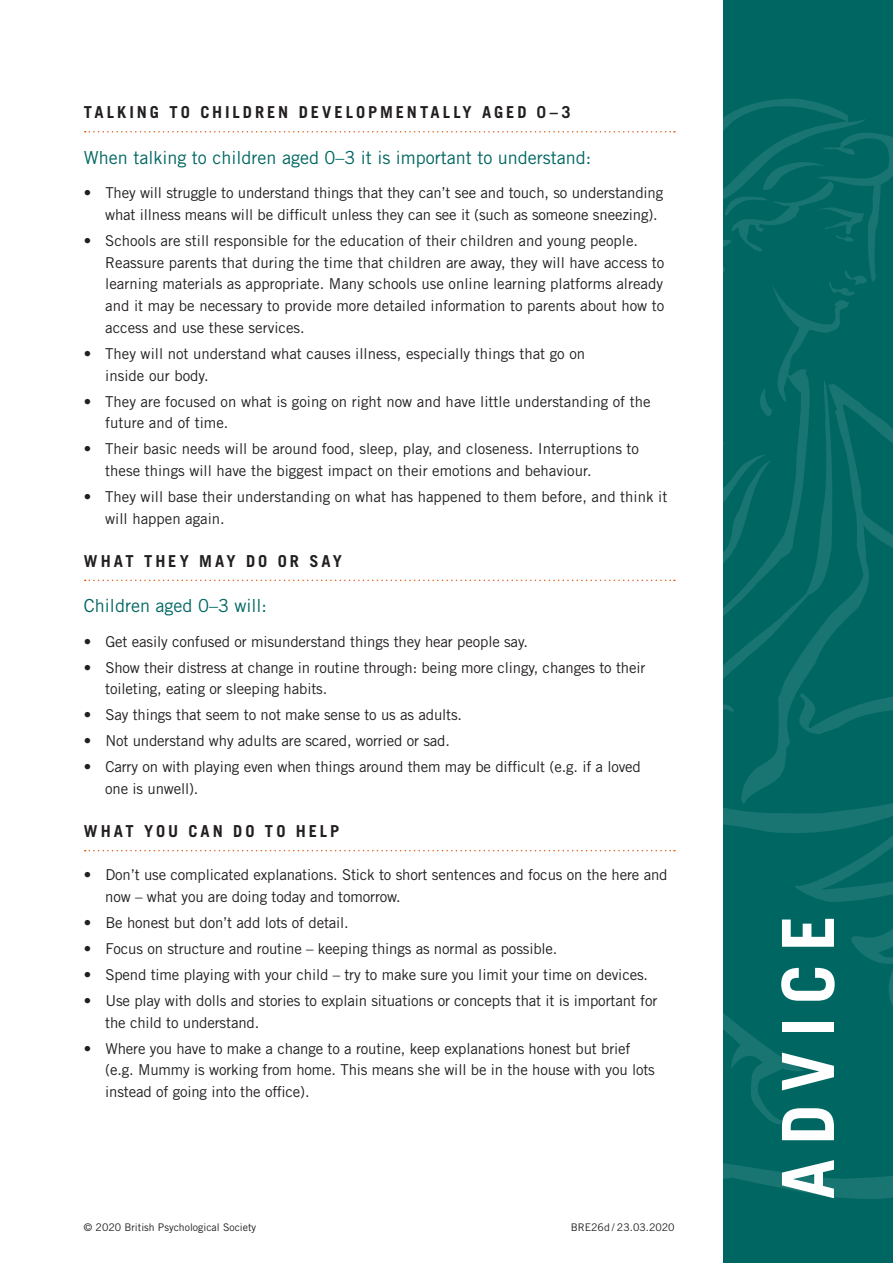
<style>
.page{position:relative;width:893px;height:1263px;background:#006662}
.page>*{position:absolute;margin:0;border:0;box-sizing:border-box;transform-origin:0 0}
.t1{font:700 72px "Trade Gothic LT Std";letter-spacing:.18em;color:#fff}
.Introductory_Paragra{font:18px "Trade Gothic LT Std";color:#006662}
.Sub_Heading{font:700 16.5px "Trade Gothic LT Std";letter-spacing:.175em;color:#231f20}
.t2{font:15px/21.8px "Trade Gothic LT Std";letter-spacing:-.01em;color:#231f20}
.Back_Page_-_Charity{font:10.5px "Trade Gothic LT Std";color:#231f20}
</style>
<div class="page">
<svg style="left:723px;top:1163px;width:170px;height:36px"></svg>
<svg style="left:723px;top:804px;width:170px;height:320px"></svg>
<svg style="left:741px;top:740px;width:152px;height:64px"></svg>
<svg style="left:723px;top:396px;width:170px;height:344px"></svg>
<svg style="left:723px;top:99px;width:170px;height:196px"></svg>
<svg style="left:723px;top:174px;width:127px;height:531px"></svg>
<div style="left:0;top:0;width:723px;height:1263px;background:#fff"></div>
<svg style="left:85px;top:131px;width:590px;height:2px"></svg>
<svg style="left:85px;top:580px;width:590px;height:1px"></svg>
<svg style="left:85px;top:850px;width:590px;height:1px"></svg>
<p class="Sub_Heading" style="left:84px;top:102px;width:488px">TALKING TO CHILDREN DEVELOPMENTALLY AGED 0–3</p>
<p class="Introductory_Paragra" style="left:84px;top:146px;width:509px">When talking to children aged 0–3 it is important to understand:</p>
<p class="t2" style="left:105px;top:182px;width:560px;text-indent:-21px">• They will struggle to understand things that they can’t see and touch, so understanding what illness means will be difficult unless they can see it (such as someone sneezing).</p>
<p class="t2" style="left:105px;top:229px;width:561px;text-indent:-21px">• Schools are still responsible for the education of their children and young people.<br>Reassure parents that during the time that children are away, they will have access to learning materials as appropriate. Many schools use online learning platforms already and it may be necessary to provide more detailed information to parents about how to access and use these services.</p>
<p class="t2" style="left:105px;top:342px;width:481px;text-indent:-21px">• They will not understand what causes illness, especially things that go on inside our body.</p>
<p class="t2" style="left:105px;top:390px;width:547px;text-indent:-21px">• They are focused on what is going on right now and have little understanding of the future and of time.</p>
<p class="t2" style="left:105px;top:438px;width:535px;text-indent:-21px">• Their basic needs will be around food, sleep, play, and closeness. Interruptions to these things will have the biggest impact on their emotions and behaviour.</p>
<p class="t2" style="left:105px;top:486px;width:564px;text-indent:-21px">• They will base their understanding on what has happened to them before, and think it will happen again.</p>
<p class="Sub_Heading" style="left:84px;top:551px;width:259px">WHAT THEY MAY DO OR SAY</p>
<p class="Introductory_Paragra" style="left:84px;top:595px;width:185px">Children aged 0–3 will:</p>
<p class="t2" style="left:84px;top:630px;width:445px">• Get easily confused or misunderstand things they hear people say.</p>
<p class="t2" style="left:105px;top:656px;width:542px;text-indent:-21px">• Show their distress at change in routine through: being more clingy, changes to their toileting, eating or sleeping habits.</p>
<p class="t2" style="left:84px;top:704px;width:380px">• Say things that seem to not make sense to us as adults.</p>
<p class="t2" style="left:84px;top:730px;width:368px">• Not understand why adults are scared, worried or sad.</p>
<p class="t2" style="left:105px;top:756px;width:537px;text-indent:-21px">• Carry on with playing even when things around them may be difficult (e.g. if a loved one is unwell).</p>
<p class="Sub_Heading" style="left:84px;top:821px;width:257px">WHAT YOU CAN DO TO HELP</p>
<p class="t2" style="left:105px;top:864px;width:564px;text-indent:-21px">• Don’t use complicated explanations. Stick to short sentences and focus on the here and now – what you are doing today and tomorrow.</p>
<p class="t2" style="left:84px;top:911px;width:266px">• Be honest but don’t add lots of detail.</p>
<p class="t2" style="left:84px;top:937px;width:475px">• Focus on structure and routine – keeping things as normal as possible.</p>
<p class="t2" style="left:84px;top:963px;width:566px">• Spend time playing with your child – try to make sure you limit your time on devices.</p>
<p class="t2" style="left:105px;top:989px;width:554px;text-indent:-21px">• Use play with dolls and stories to explain situations or concepts that it is important for the child to understand.</p>
<p class="t2" style="left:105px;top:1037px;width:551px;text-indent:-21px">• Where you have to make a change to a routine, keep explanations honest but brief (e.g. Mummy is working from home. This means she will be in the house with you lots instead of going into the office).</p>
<p class="Back_Page_-_Charity" style="left:84px;top:1221px;width:174px">© 2020 British Psychological Society</p>
<p class="Back_Page_-_Charity" style="left:571px;top:1221px;width:105px">BRE26d / 23.03.2020</p>
<p class="t1" style="left:764px;top:1199px;width:285px;rotate:-90deg">ADVICE</p>
</div>
